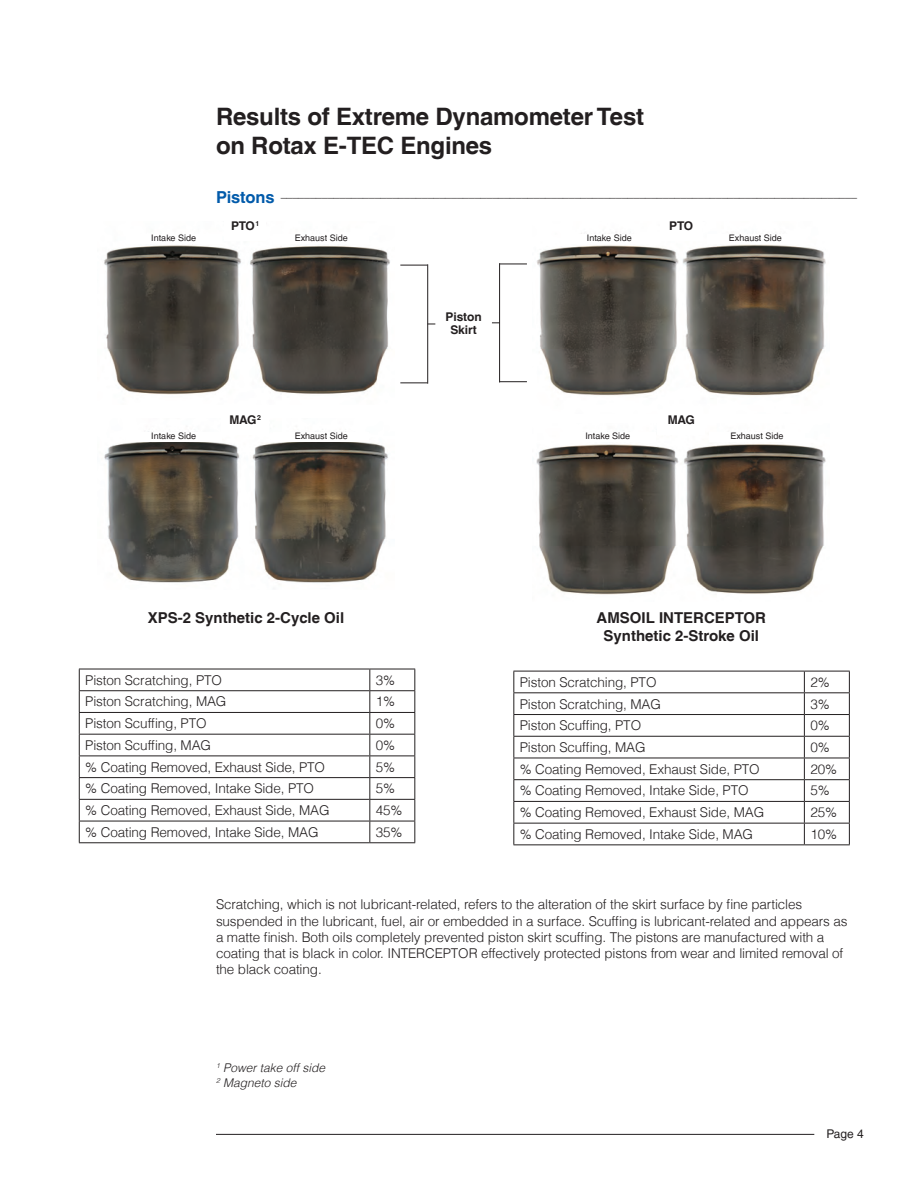
<style>
.page{position:relative;width:918px;height:1188px;background:#fff}
.page>*{position:absolute;margin:0;border:0;box-sizing:border-box;transform-origin:0 0}
.t1{font:700 24px/28.8px "Helvetica LT";letter-spacing:-.01em;color:#231f20}
.t2{font:700 15px/18px "Helvetica LT";color:#231f20}
.t3{font:300 13.5px/16.2px "Helvetica LT";letter-spacing:-.01em;color:#231f20}
.t4{font:300 12px "Helvetica LT";color:#231f20}
.t5{font:italic 300 12px/14.4px "Helvetica LT";color:#231f20}
.t6{font:700 12px/12.8px "Helvetica LT";letter-spacing:-.01em;color:#231f20;text-align:center}
.t7{font:12px "Helvetica LT";color:#231f20}
.t8{font:9px "Helvetica LT";color:#231f20}
.s1{font-weight:700;font-size:16.5px;color:#015aaa}
</style>
<div class="page">
<hr style="left:216px;top:1134px;width:598px;height:1px;background:#231f20">
<hr style="left:513px;top:671px;width:291px;height:1px;background:#231f20">
<hr style="left:804px;top:671px;width:46px;height:1px;background:#231f20">
<hr style="left:513px;top:692px;width:291px;height:1px;background:#231f20">
<hr style="left:804px;top:692px;width:46px;height:1px;background:#231f20">
<hr style="left:513px;top:714px;width:291px;height:1px;background:#231f20">
<hr style="left:804px;top:714px;width:46px;height:1px;background:#231f20">
<hr style="left:513px;top:736px;width:291px;height:1px;background:#231f20">
<hr style="left:804px;top:736px;width:46px;height:1px;background:#231f20">
<hr style="left:513px;top:758px;width:291px;height:1px;background:#231f20">
<hr style="left:804px;top:758px;width:46px;height:1px;background:#231f20">
<hr style="left:513px;top:779px;width:291px;height:1px;background:#231f20">
<hr style="left:804px;top:779px;width:46px;height:1px;background:#231f20">
<hr style="left:513px;top:801px;width:291px;height:1px;background:#231f20">
<hr style="left:804px;top:801px;width:46px;height:1px;background:#231f20">
<hr style="left:513px;top:823px;width:291px;height:1px;background:#231f20">
<svg style="left:513px;top:671px;width:1px;height:173px"></svg>
<hr style="left:804px;top:823px;width:46px;height:1px;background:#231f20">
<svg style="left:804px;top:671px;width:1px;height:173px"></svg>
<svg style="left:849px;top:671px;width:1px;height:173px"></svg>
<hr style="left:513px;top:844px;width:291px;height:1px;background:#231f20">
<hr style="left:804px;top:844px;width:46px;height:1px;background:#231f20">
<img style="left:104px;top:431px;width:284px;height:152px">
<img style="left:104px;top:245px;width:286px;height:150px">
<img style="left:536px;top:444px;width:290px;height:151px">
<img style="left:537px;top:233px;width:289px;height:163px">
<svg style="left:400px;top:265px;width:27px;height:1px"></svg>
<svg style="left:400px;top:382px;width:27px;height:1px"></svg>
<hr style="left:427px;top:264px;width:1px;height:120px;background:#231f20">
<svg style="left:500px;top:381px;width:27px;height:1px"></svg>
<svg style="left:500px;top:264px;width:27px;height:1px"></svg>
<hr style="left:499px;top:263px;width:1px;height:119px;background:#231f20">
<hr style="left:79px;top:669px;width:291px;height:1px;background:#231f20">
<hr style="left:370px;top:669px;width:45px;height:1px;background:#231f20">
<hr style="left:79px;top:690px;width:291px;height:1px;background:#231f20">
<hr style="left:370px;top:690px;width:45px;height:1px;background:#231f20">
<hr style="left:79px;top:712px;width:291px;height:1px;background:#231f20">
<hr style="left:370px;top:712px;width:45px;height:1px;background:#231f20">
<hr style="left:79px;top:734px;width:291px;height:1px;background:#231f20">
<hr style="left:370px;top:734px;width:45px;height:1px;background:#231f20">
<hr style="left:79px;top:756px;width:291px;height:1px;background:#231f20">
<hr style="left:370px;top:756px;width:45px;height:1px;background:#231f20">
<hr style="left:79px;top:777px;width:291px;height:1px;background:#231f20">
<hr style="left:370px;top:777px;width:45px;height:1px;background:#231f20">
<hr style="left:79px;top:799px;width:291px;height:1px;background:#231f20">
<hr style="left:370px;top:799px;width:45px;height:1px;background:#231f20">
<hr style="left:79px;top:821px;width:291px;height:1px;background:#231f20">
<svg style="left:79px;top:669px;width:1px;height:173px"></svg>
<hr style="left:370px;top:821px;width:45px;height:1px;background:#231f20">
<svg style="left:369px;top:669px;width:1px;height:173px"></svg>
<svg style="left:414px;top:669px;width:1px;height:173px"></svg>
<hr style="left:79px;top:842px;width:291px;height:1px;background:#231f20">
<hr style="left:370px;top:842px;width:45px;height:1px;background:#231f20">
<div style="left:221px;top:416px;width:48px;height:19px;background:#fff"></div>
<div style="left:661px;top:221px;width:41px;height:20px;background:#fff"></div>
<div style="left:562px;top:235px;width:95px;height:9px;background:#fff"></div>
<div style="left:708px;top:235px;width:95px;height:9px;background:#fff"></div>
<div style="left:126px;top:432px;width:95px;height:10px;background:#fff"></div>
<div style="left:274px;top:432px;width:95px;height:10px;background:#fff"></div>
<h1 class="t1" style="left:216px;top:102px;width:430px">Results of Extreme Dynamometer Test on Rotax E-TEC</h1>
<h1 class="t1" style="left:400px;top:131px;width:93px">Engines</h1>
<p class="t4" style="left:216px;top:185px;width:643px"><span class="s1">Pistons</span> __________________________________________________________________________________________________</p>
<p class="t6" style="left:231px;top:219px;width:30px">PTO<sup>1</sup></p>
<p class="t6" style="left:669px;top:219px;width:25px">PTO</p>
<p class="t8" style="left:151px;top:233px;width:46px">Intake Side</p>
<p class="t8" style="left:295px;top:233px;width:55px">Exhaust Side</p>
<p class="t8" style="left:587px;top:233px;width:46px">Intake Side</p>
<p class="t8" style="left:729px;top:233px;width:55px">Exhaust Side</p>
<p class="t6" style="left:229px;top:413px;width:33px">MAG<sup>2</sup></p>
<p class="t6" style="left:446px;top:311px;width:38px">Piston<br>Skirt</p>
<p class="t6" style="left:668px;top:413px;width:29px">MAG</p>
<p class="t8" style="left:151px;top:430px;width:46px">Intake Side</p>
<p class="t8" style="left:295px;top:430px;width:55px">Exhaust Side</p>
<p class="t8" style="left:585px;top:430px;width:46px">Intake Side</p>
<p class="t8" style="left:730px;top:430px;width:55px">Exhaust Side</p>
<p class="t2" style="left:148px;top:609px;width:198px">XPS-2 Synthetic 2-Cycle Oil</p>
<p class="t3" style="left:85px;top:672px;width:138px">Piston Scratching, PTO</p>
<p class="t3" style="left:376px;top:672px;width:21px">3%</p>
<p class="t3" style="left:85px;top:693px;width:143px">Piston Scratching, MAG</p>
<p class="t3" style="left:376px;top:693px;width:21px">1%</p>
<p class="t3" style="left:85px;top:715px;width:123px">Piston Scuffing, PTO</p>
<p class="t3" style="left:376px;top:715px;width:21px">0%</p>
<p class="t3" style="left:85px;top:737px;width:127px">Piston Scuffing, MAG</p>
<p class="t3" style="left:376px;top:737px;width:21px">0%</p>
<p class="t3" style="left:85px;top:759px;width:241px">% Coating Removed, Exhaust Side, PTO</p>
<p class="t3" style="left:376px;top:759px;width:21px">5%</p>
<p class="t3" style="left:85px;top:780px;width:230px">% Coating Removed, Intake Side, PTO</p>
<p class="t3" style="left:376px;top:780px;width:21px">5%</p>
<p class="t3" style="left:85px;top:802px;width:246px">% Coating Removed, Exhaust Side, MAG</p>
<p class="t3" style="left:376px;top:802px;width:28px">45%</p>
<p class="t3" style="left:85px;top:824px;width:235px">% Coating Removed, Intake Side, MAG</p>
<p class="t3" style="left:376px;top:824px;width:28px">35%</p>
<p class="t2" style="left:597px;top:609px;width:72px">AMSOIL INTE</p>
<p class="t2" style="left:604px;top:609px;width:164px;text-indent:90px">RCE PTOR<br>Synthetic 2-Stroke Oil</p>
<p class="t3" style="left:520px;top:674px;width:138px">Piston Scratching, PTO</p>
<p class="t3" style="left:810px;top:674px;width:21px">2%</p>
<p class="t3" style="left:520px;top:696px;width:143px">Piston Scratching, MAG</p>
<p class="t3" style="left:810px;top:696px;width:21px">3%</p>
<p class="t3" style="left:520px;top:717px;width:123px">Piston Scuffing, PTO</p>
<p class="t3" style="left:810px;top:717px;width:21px">0%</p>
<p class="t3" style="left:520px;top:739px;width:127px">Piston Scuffing, MAG</p>
<p class="t3" style="left:810px;top:739px;width:21px">0%</p>
<p class="t3" style="left:520px;top:761px;width:241px">% Coating Removed, Exhaust Side, PTO</p>
<p class="t3" style="left:810px;top:761px;width:28px">20%</p>
<p class="t3" style="left:520px;top:782px;width:230px">% Coating Removed, Intake Side, PTO</p>
<p class="t3" style="left:810px;top:782px;width:21px">5%</p>
<p class="t3" style="left:520px;top:804px;width:246px">% Coating Removed, Exhaust Side, MAG</p>
<p class="t3" style="left:810px;top:804px;width:28px">25%</p>
<p class="t3" style="left:520px;top:826px;width:235px">% Coating Removed, Intake Side, MAG</p>
<p class="t3" style="left:810px;top:826px;width:28px">10%</p>
<p class="t3" style="left:216px;top:896px;width:633px">Scratching, which is not lubricant-related, refers to the alteration of the skirt surface by fine particles suspended in the lubricant, fuel, air or embedded in a surface. Scuffing is lubricant-related and appears as a matte finish. Both oils completely prevented piston skirt scuffing. The pistons are manufactured with a coating that is black in color. INTERCEPTOR effectively protected pistons from wear and limited removal of the black coating.</p>
<p class="t5" style="left:216px;top:1061px;width:111px"><sup>1</sup> Power take off side<br><sup>2</sup> Magneto side</p>
<p class="t7" style="left:826px;top:1127px;width:39px">Page 4</p>
</div>
